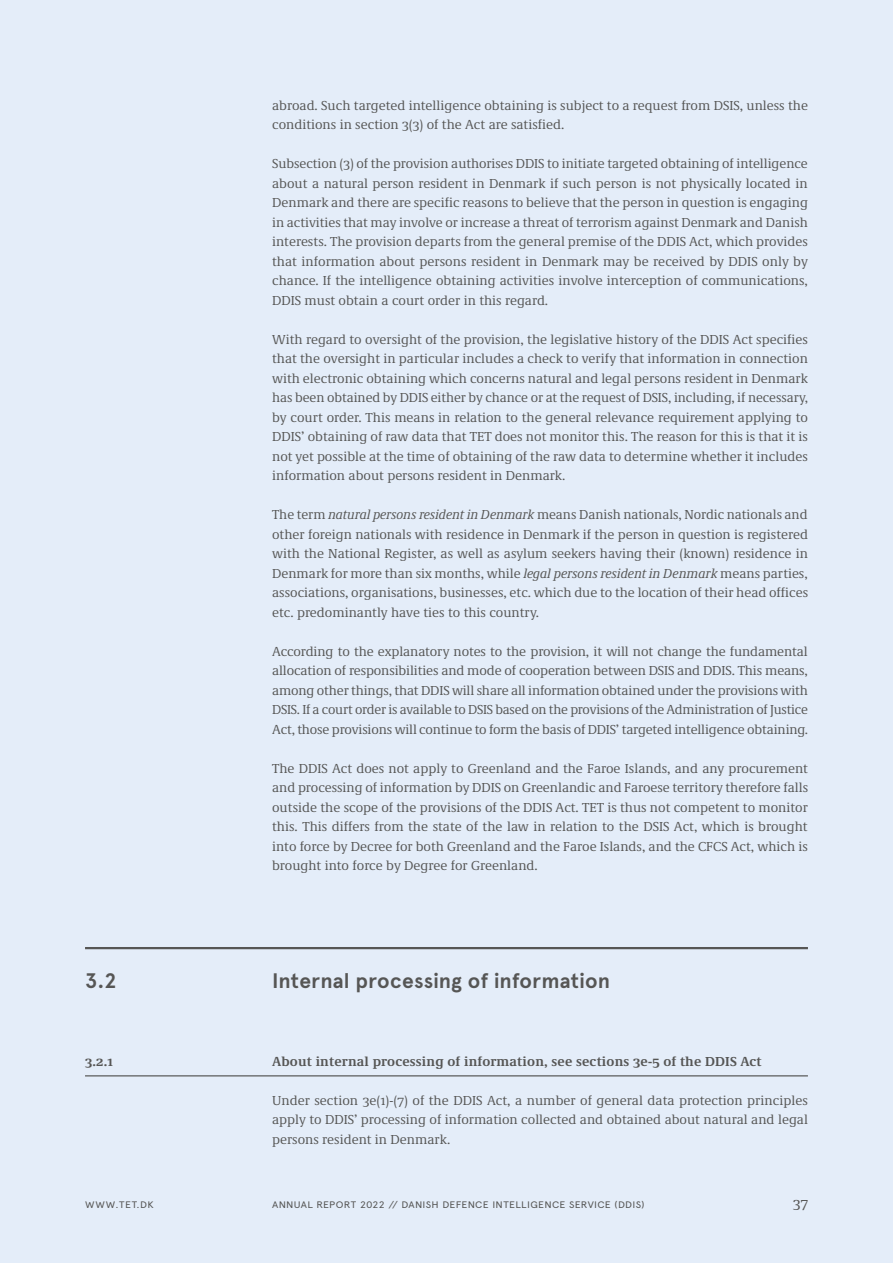
<style>
.page{position:relative;width:893px;height:1263px;background:#e4edf9}
.page>*{position:absolute;margin:0;border:0;box-sizing:border-box;transform-origin:0 0}
.t1{font:21px "Apercu Bold 2";letter-spacing:.01em;color:#565655}
.t2{font:15px "Demos Next Pro";color:#565655}
.t3{font:13.5px/19.5px "Demos Next Pro";color:#565655;text-align:justify}
.t4{font:700 13.5px "Demos Next Pro";letter-spacing:.015em;color:#565655}
.t5{font:9.45px "Apercu 8";letter-spacing:.025em;color:#565655;scale:1.11 1}
.s1{font-style:italic}
</style>
<div class="page">
<hr style="left:85px;top:947px;width:723px;height:2px;background:#565655">
<hr style="left:85px;top:1075px;width:723px;height:1px;background:#565655">
<p class="t3" style="left:272px;top:95px;width:537px">abroad. Such targeted intelligence obtaining is subject to a request from DSIS, unless the conditions in section 3(3) of the Act are satisfied.</p>
<p class="t3" style="left:272px;top:153px;width:537px">Subsection (3) of the provision authorises DDIS to initiate targeted obtaining of intelligence about a natural person resident in Denmark if such person is not physically located in Denmark and there are specific reasons to believe that the person in question is engaging in activities that may involve or increase a threat of terrorism against Denmark and Danish interests. The provision departs from the general premise of the DDIS Act, which provides that information about persons resident in Denmark may be received by DDIS only by chance. If the intelligence obtaining activities involve interception of communications, DDIS must obtain a court order in this regard.</p>
<p class="t3" style="left:272px;top:329px;width:537px">With regard to oversight of the provision, the legislative history of the DDIS Act specifies that the oversight in particular includes a check to verify that information in connection with electronic obtaining which concerns natural and legal persons resident in Denmark has been obtained by DDIS either by chance or at the request of DSIS, including, if necessary, by court order. This means in relation to the general relevance requirement applying to DDIS’ obtaining of raw data that TET does not monitor this. The reason for this is that it is not yet possible at the time of obtaining of the raw data to determine whether it includes information about persons resident in Denmark.</p>
<p class="t3" style="left:272px;top:504px;width:538px">The term <span class="s1">natural persons resident in Denmark</span> means Danish nationals, Nordic nationals and other foreign nationals with residence in Denmark if the person in question is registered with the National Register, as well as asylum seekers having their (known) residence in Denmark for more than six months, while <span class="s1">legal persons resident in Denmark</span> means parties, associations, organisations, businesses, etc. which due to the location of their head offices etc. predominantly have ties to this country.</p>
<p class="t3" style="left:272px;top:641px;width:538px">According to the explanatory notes to the provision, it will not change the fundamental allocation of responsibilities and mode of cooperation between DSIS and DDIS. This means, among other things, that DDIS will share all information obtained under the provisions with DSIS. If a court order is available to DSIS based on the provisions of the Administration of Justice Act, those provisions will continue to form the basis of DDIS’ targeted intelligence obtaining.</p>
<p class="t3" style="left:272px;top:758px;width:537px">The DDIS Act does not apply to Greenland and the Faroe Islands, and any procurement and processing of information by DDIS on Greenlandic and Faroese territory therefore falls outside the scope of the provisions of the DDIS Act. TET is thus not competent to monitor this. This differs from the state of the law in relation to the DSIS Act, which is brought into force by Decree for both Greenland and the Faroe Islands, and the CFCS Act, which is brought into force by Degree for Greenland.</p>
<h1 class="t1" style="left:85px;top:967px;width:33px">3.2</h1>
<h1 class="t1" style="left:272px;top:967px;width:340px">Internal processing of information</h1>
<p class="t4" style="left:85px;top:1051px;width:30px">3.2.1</p>
<p class="t4" style="left:272px;top:1051px;width:491px">About internal processing of information, see sections 3e-5 of the DDIS Act</p>
<p class="t3" style="left:272px;top:1089px;width:537px">Under section 3e(1)-(7) of the DDIS Act, a number of general data protection principles apply to DDIS’ processing of information collected and obtained about natural and legal persons resident in Denmark.</p>
<p class="t5" style="left:85px;top:1199px;width:63px">WWW.TET.DK</p>
<p class="t5" style="left:272px;top:1199px;width:337px">ANNUAL REPORT 2022 // DANISH DEFENCE INTELLIGENCE SERVICE (DDIS)</p>
<p class="t2" style="left:793px;top:1192px;width:16px">37</p>
</div>
